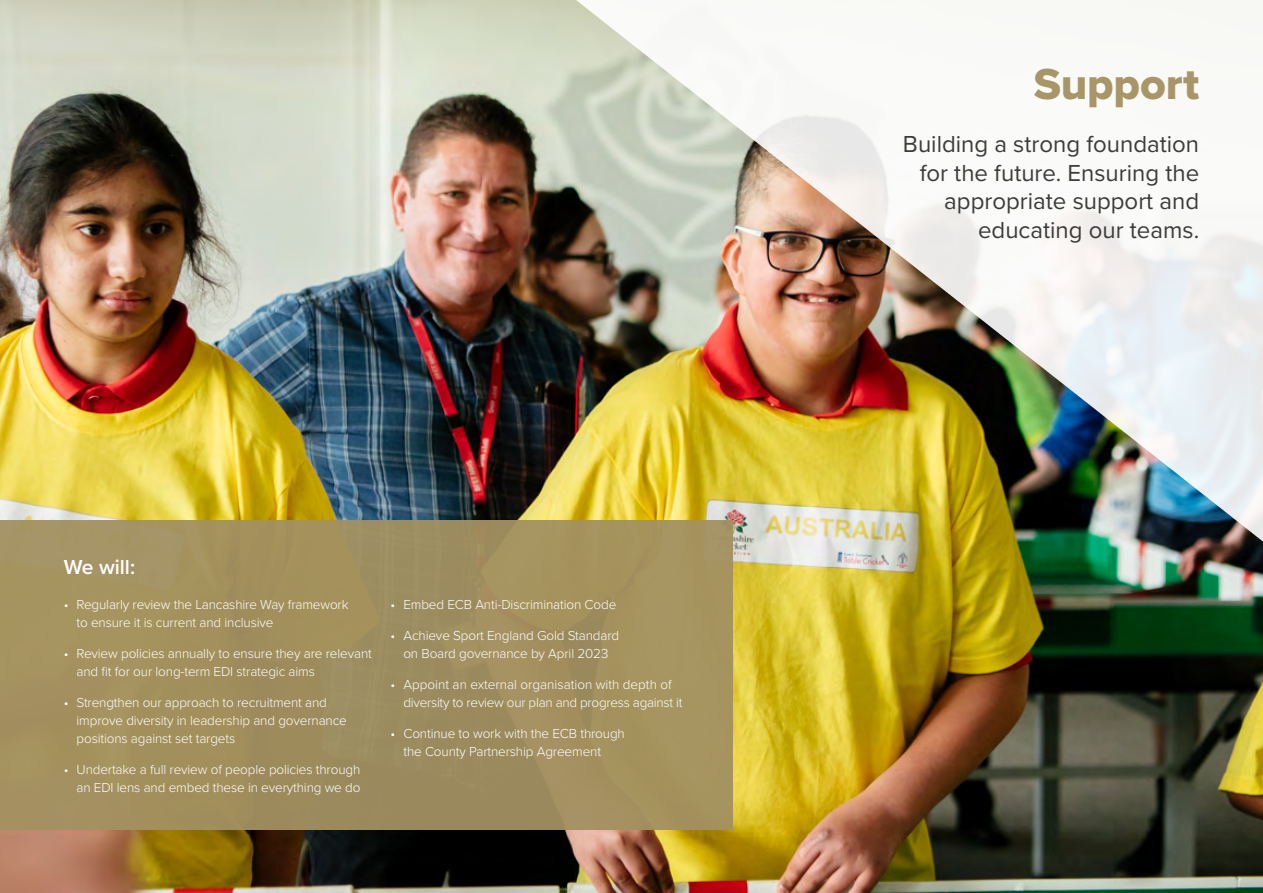
<style>
.page{position:relative;width:1263px;height:893px;background:#fff}
.page>*{position:absolute;margin:0;border:0;box-sizing:border-box;transform-origin:0 0}
.t1{font:45px "Proxima Nova Extrabld";letter-spacing:-.005em;color:#a89669}
.t2{font:24px/28.5px "Proxima Nova";color:#3c3c3b;text-align:right}
.t3{font:600 21px "Proxima Nova";color:#fff}
.t4{font:300 13.5px/18px "Proxima Nova";letter-spacing:-.01em;color:#fff}
</style>
<div class="page">
<img style="left:0;top:0;width:1263px;height:893px">
<img style="left:561px;top:0;width:702px;height:569px">
<div style="left:0;top:520px;width:732px;height:309px;background:#a39161"></div>
<h3 class="t3" style="left:64px;top:552px;width:73px">We will:</h3>
<p class="t4" style="left:77px;top:595px;width:274px;text-indent:-13px">• Regularly review the Lancashire Way framework to ensure it is current and inclusive</p>
<p class="t4" style="left:77px;top:644px;width:297px;text-indent:-13px">• Review policies annually to ensure they are relevant and fit for our long-term EDI strategic aims</p>
<p class="t4" style="left:77px;top:693px;width:272px;text-indent:-13px">• Strengthen our approach to recruitment and improve diversity in leadership and governance positions against set targets</p>
<p class="t4" style="left:64px;top:759px;width:298px;text-align:right">• Undertake a full review of people policies through an EDI lens and embed these in everything we do</p>
<p class="t4" style="left:391px;top:595px;width:227px">• Embed ECB Anti-Discrimination Code</p>
<p class="t4" style="left:391px;top:626px;width:230px;text-align:center">• Achieve Sport England Gold Standard on Board governance by April 2023</p>
<p class="t4" style="left:403px;top:675px;width:280px;text-indent:-13px">• Appoint an external organisation with depth of diversity to review our plan and progress against it</p>
<p class="t4" style="left:403px;top:723px;width:223px;text-indent:-13px">• Continue to work with the ECB through the County Partnership Agreement</p>
<h1 class="t1" style="left:1034px;top:51px;width:167px">Support</h1>
<h2 class="t2" style="left:903px;top:129px;width:298px">Building a strong foundation for the future. Ensuring the appropriate support and educating our teams.</h2>
</div>
